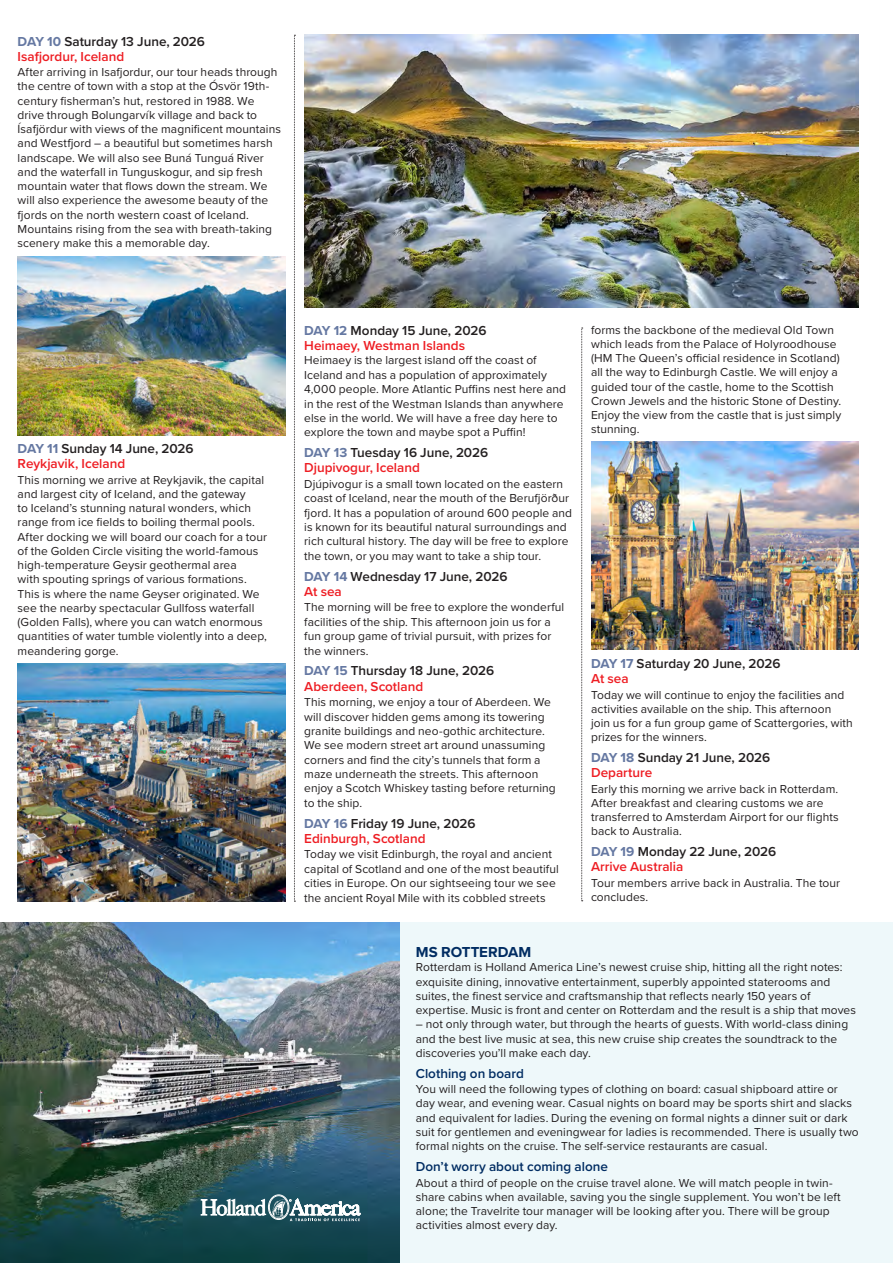
<style>
.page{position:relative;width:893px;height:1263px;background:#fff}
.page>*{position:absolute;margin:0;border:0;box-sizing:border-box;transform-origin:0 0}
.t1{font:700 15px "Proxima Nova";color:#002c62}
.t2{font:600 13.5px/15px "Proxima Nova";color:#231f20}
.t3{font:600 13.5px/15.1px "Proxima Nova";color:#ee1d23}
.t4{font:600 13.5px "Proxima Nova";color:#002c62}
.t5{font:12px/14.2px "Proxima Nova";letter-spacing:.005em;color:#231f20}
.s1{font-weight:700;color:#6578a2}
.s2{color:#ee1d23}
.s3{color:#231f20}
</style>
<div class="page">
<div style="left:0;top:923px;width:893px;height:340px;background:#eef8fa"></div>
<svg style="left:294px;top:35px;width:1px;height:867px"></svg>
<svg style="left:581px;top:328px;width:2px;height:573px"></svg>
<img style="left:18px;top:663px;width:268px;height:238px">
<img style="left:304px;top:35px;width:555px;height:273px">
<img style="left:0;top:923px;width:400px;height:340px">
<img style="left:18px;top:256px;width:268px;height:179px">
<img style="left:591px;top:442px;width:268px;height:207px">
<svg style="left:201px;top:1199px;width:65px;height:17px"></svg>
<div style="left:268px;top:1194px;width:21px;height:26px;border:1px solid #fff;border-radius:50%"></div>
<div style="left:269px;top:1195px;width:19px;height:24px;border:1px solid #fff;border-radius:50%"></div>
<svg style="left:272px;top:1198px;width:89px;height:23px"></svg>
<p class="t2" style="left:18px;top:33px;width:189px"><span class="s1">DAY 10</span> Saturday 13 June, 2026<br><span class="s2">Isafjordur, Iceland</span></p>
<p class="t5" style="left:18px;top:64px;width:265px">After arriving in Isafjordur, our tour heads through the centre of town with a stop at the Ósvör 19th&shy;century fisherman’s hut, restored in 1988. We drive through Bolungarvík village and back to Ísafjördur with views of the magnificent mountains and Westfjord – a beautiful but sometimes harsh landscape. We will also see Buná Tunguá River and the waterfall in Tunguskogur, and sip fresh mountain water that flows down the stream. We will also experience the awesome beauty of the fjords on the north western coast of Iceland.<br>Mountains rising from the sea with breath-taking scenery make this a memorable day.</p>
<p class="t2" style="left:18px;top:441px;width:177px"><span class="s1">DAY 11</span> Sunday 14 June, 2026<br><span class="s2">Reykjavik, Iceland</span></p>
<p class="t5" style="left:18px;top:472px;width:251px">This morning we arrive at Reykjavik, the capital and largest city of Iceland, and the gateway<br>to Iceland’s stunning natural wonders, which range from ice fields to boiling thermal pools.<br>After docking we will board our coach for a tour of the Golden Circle visiting the world-famous high-temperature Geysir geothermal area<br>with spouting springs of various formations.<br>This is where the name Geyser originated. We see the nearby spectacular Gullfoss waterfall (Golden Falls), where you can watch enormous quantities of water tumble violently into a deep, meandering gorge.</p>
<p class="t3" style="left:304px;top:322px;width:184px"><span class="s1">DAY 12</span> <span class="s3">Monday 15 June, 2026<br></span>Heimaey, Westman Islands</p>
<p class="t5" style="left:304px;top:353px;width:263px">Heimaey is the largest island off the coast of Iceland and has a population of approximately 4,000 people. More Atlantic Puffins nest here and in the rest of the Westman Islands than anywhere else in the world. We will have a free day here to explore the town and maybe spot a Puffin!</p>
<p class="t2" style="left:304px;top:445px;width:185px"><span class="s1">DAY 13</span> Tuesday 16 June, 2026<br><span class="s2">Djupivogur, Iceland</span></p>
<p class="t5" style="left:304px;top:476px;width:269px">Djúpivogur is a small town located on the eastern coast of Iceland, near the mouth of the Berufjörður fjord. It has a population of around 600 people and is known for its beautiful natural surroundings and rich cultural history. The day will be free to explore the town, or you may want to take a ship tour.</p>
<p class="t2" style="left:304px;top:568px;width:205px"><span class="s1">DAY 14</span> Wednesday 17 June, 2026<br><span class="s2">At sea</span></p>
<p class="t5" style="left:304px;top:600px;width:261px">The morning will be free to explore the wonderful facilities of the ship. This afternoon join us for a fun group game of trivial pursuit, with prizes for the winners.</p>
<p class="t2" style="left:304px;top:663px;width:191px"><span class="s1">DAY 15</span> Thursday 18 June, 2026<br><span class="s2">Aberdeen, Scotland</span></p>
<p class="t5" style="left:304px;top:694px;width:253px">This morning, we enjoy a tour of Aberdeen. We will discover hidden gems among its towering granite buildings and neo-gothic architecture.<br>We see modern street art around unassuming corners and find the city’s tunnels that form a maze underneath the streets. This afternoon enjoy a Scotch Whiskey tasting before returning to the ship.</p>
<p class="t3" style="left:304px;top:815px;width:173px"><span class="s1">DAY 16</span> <span class="s3">Friday 19 June, 2026<br></span>Edinburgh, Scotland</p>
<p class="t5" style="left:304px;top:847px;width:256px">Today we visit Edinburgh, the royal and ancient capital of Scotland and one of the most beautiful cities in Europe. On our sightseeing tour we see the ancient Royal Mile with its cobbled streets</p>
<p class="t5" style="left:591px;top:322px;width:252px">forms the backbone of the medieval Old Town which leads from the Palace of Holyroodhouse (HM The Queen’s official residence in Scotland) all the way to Edinburgh Castle. We will enjoy a guided tour of the castle, home to the Scottish Crown Jewels and the historic Stone of Destiny.<br>Enjoy the view from the castle that is just simply stunning.</p>
<p class="t2" style="left:591px;top:656px;width:191px"><span class="s1">DAY 17</span> Saturday 20 June, 2026<br><span class="s2">At sea</span></p>
<p class="t5" style="left:591px;top:687px;width:263px">Today we will continue to enjoy the facilities and activities available on the ship. This afternoon join us for a fun group game of Scattergories, with prizes for the winners.</p>
<p class="t2" style="left:591px;top:750px;width:181px"><span class="s1">DAY 18</span> Sunday 21 June, 2026<br><span class="s2">Departure</span></p>
<p class="t5" style="left:591px;top:781px;width:249px">Early this morning we arrive back in Rotterdam.<br>After breakfast and clearing customs we are transferred to Amsterdam Airport for our flights back to Australia.</p>
<p class="t2" style="left:591px;top:844px;width:187px"><span class="s1">DAY 19</span> Monday 22 June, 2026<br><span class="s2">Arrive Australia</span></p>
<p class="t5" style="left:591px;top:875px;width:250px">Tour members arrive back in Australia. The tour concludes.</p>
<p class="t1" style="left:416px;top:941px;width:117px">MS ROTTERDAM</p>
<p class="t5" style="left:416px;top:960px;width:442px">Rotterdam is Holland America Line’s newest cruise ship, hitting all the right notes: exquisite dining, innovative entertainment, superbly appointed staterooms and suites, the finest service and craftsmanship that reflects nearly 150 years of expertise. Music is front and center on Rotterdam and the result is a ship that moves</p>
<p class="t5" style="left:416px;top:1017px;width:434px">– not only through water, but through the hearts of guests. With world-class dining and the best live music at sea, this new cruise ship creates the soundtrack to the discoveries you’ll make each day.</p>
<p class="t4" style="left:416px;top:1063px;width:109px">Clothing on board</p>
<p class="t5" style="left:416px;top:1081px;width:444px">You will need the following types of clothing on board: casual shipboard attire or day wear, and evening wear. Casual nights on board may be sports shirt and slacks and equivalent for ladies. During the evening on formal nights a dinner suit or dark suit for gentlemen and eveningwear for ladies is recommended. There is usually two formal nights on the cruise. The self-service restaurants are casual.</p>
<p class="t4" style="left:416px;top:1156px;width:194px">Don’t worry about coming alone</p>
<p class="t5" style="left:416px;top:1175px;width:426px">About a third of people on the cruise travel alone. We will match people in twin&shy;share cabins when available, saving you the single supplement. You won’t be left alone; the Travelrite tour manager will be looking after you. There will be group activities almost every day.</p>
</div>
